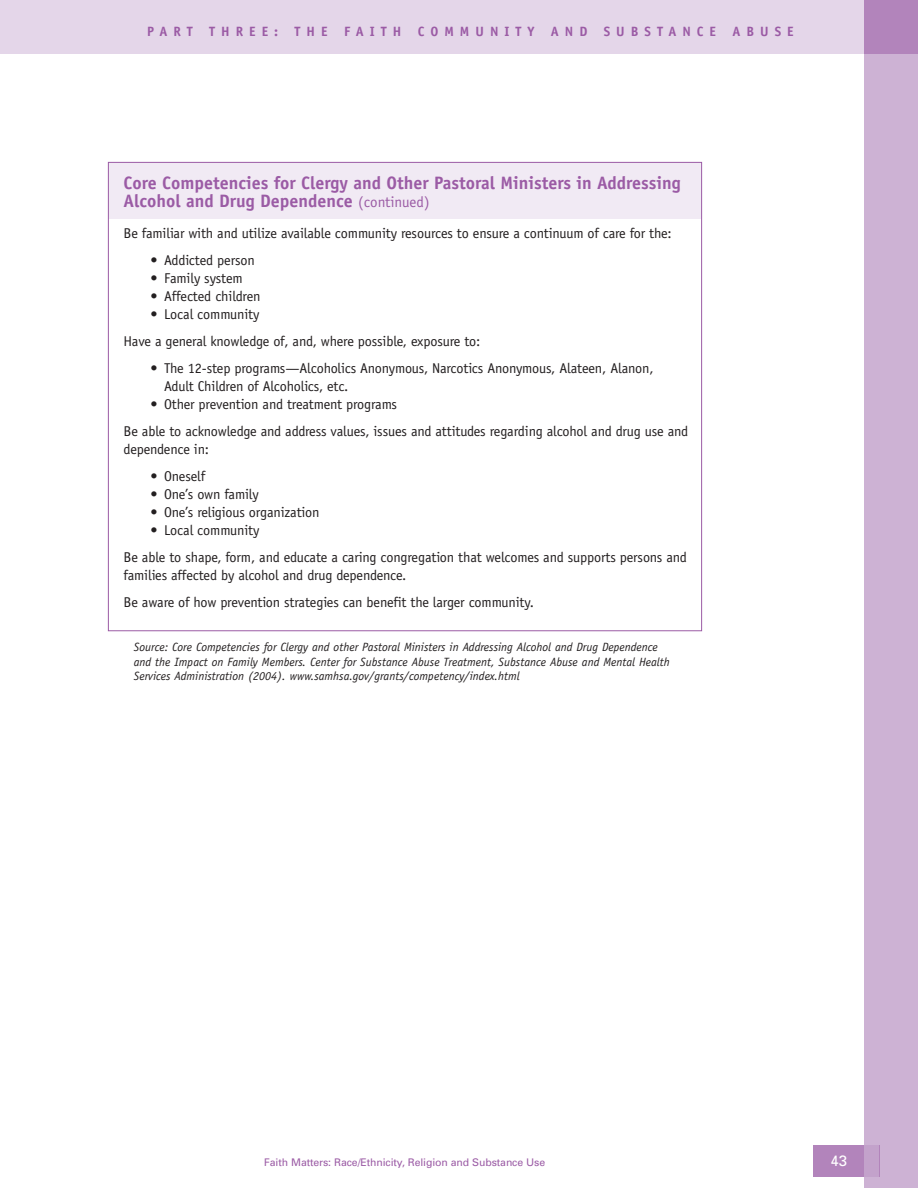
<style>
.page{position:relative;width:918px;height:1188px;background:#fff}
.page>*{position:absolute;margin:0;border:0;box-sizing:border-box;transform-origin:0 0}
.t1{font:700 18px/18px "Officina Sans";color:#9b5ba5}
.t2{font:15px "Univers";color:#fff}
.t3{font:14.25px/27px "Officina Sans";letter-spacing:-.01em;color:#231f20}
.t4{font:700 13.5px "Officina Sans";letter-spacing:.445em;color:#9b5ba5}
.t5{font:italic 12px/14.2px "Officina Sans";color:#231f20}
.t6{font:10.5px "Univers";letter-spacing:-.01em;color:#9b5ba5}
.s1{font-weight:400;font-size:15px}
</style>
<div class="page">
<div style="left:864px;top:29px;width:54px;height:1159px;background:#cdb2d4"></div>
<div style="left:813px;top:1145px;width:66px;height:32px;background:#b284bb"></div>
<div style="left:865px;top:1145px;width:14px;height:32px;background:#c3a2cb"></div>
<div style="left:0;top:0;width:918px;height:54px;background:#e4d6e9"></div>
<div style="left:864px;top:0;width:54px;height:54px;background:#b284bb"></div>
<div style="left:108px;top:162px;width:594px;height:57px;background:#f1eaf4"></div>
<p class="t4" style="left:147px;top:26px;width:648px">PART THREE: THE FAITH COMMUNITY AND SUBSTANCE ABUSE</p>
<p class="t1" style="left:124px;top:175px;width:559px">Core Competencies for Clergy and Other Pastoral Ministers in Addressing<br>Alcohol and Drug Dependence <span class="s1">(continued)</span></p>
<p class="t3" style="left:124px;top:221px;width:550px">Be familiar with and utilize available community resources to ensure a continuum of care for the:</p>
<p class="t3" style="left:151px;top:248px;width:106px">• Addicted person</p>
<p class="t3" style="left:151px;top:266px;width:94px">• Family system</p>
<p class="t3" style="left:151px;top:284px;width:111px">• Affected children</p>
<p class="t3" style="left:124px;top:302px;width:358px;text-indent:27px">• Local community<br>Have a general knowledge of, and, where possible, exposure to:</p>
<p class="t3" style="left:164px;top:360px;width:491px;line-height:18px;text-indent:-13px">• The 12-step programs—Alcoholics Anonymous, Narcotics Anonymous, Alateen, Alanon,<br>Adult Children of Alcoholics, etc.</p>
<p class="t3" style="left:124px;top:392px;width:566px;text-indent:27px">• Other prevention and treatment programs<br>Be able to acknowledge and address values, issues and attitudes regarding alcohol and drug use and</p>
<p class="t3" style="left:124px;top:437px;width:87px">dependence in:</p>
<p class="t3" style="left:151px;top:464px;width:56px">• Oneself</p>
<p class="t3" style="left:151px;top:482px;width:110px">• One’s own family</p>
<p class="t3" style="left:151px;top:500px;width:170px">• One’s religious organization</p>
<p class="t3" style="left:124px;top:518px;width:565px;text-indent:27px">• Local community<br>Be able to shape, form, and educate a caring congregation that welcomes and supports persons and</p>
<p class="t3" style="left:124px;top:563px;width:412px">families affected by alcohol and drug dependence.<br>Be aware of how prevention strategies can benefit the larger community.</p>
<p class="t5" style="left:134px;top:641px;width:538px">Source: Core Competencies for Clergy and other Pastoral Ministers in Addressing Alcohol and Drug Dependence and the Impact on Family Members. Center for Substance Abuse Treatment, Substance Abuse and Mental Health<br>Services Administration (2004). www.samhsa.gov/grants/competency/index.html</p>
<p class="t6" style="left:264px;top:1159px;width:283px">Faith Matters: Race/Ethnicity, Religion and Substance Use</p>
<p class="t2" style="left:830px;top:1156px;width:18px">43</p>
</div>
